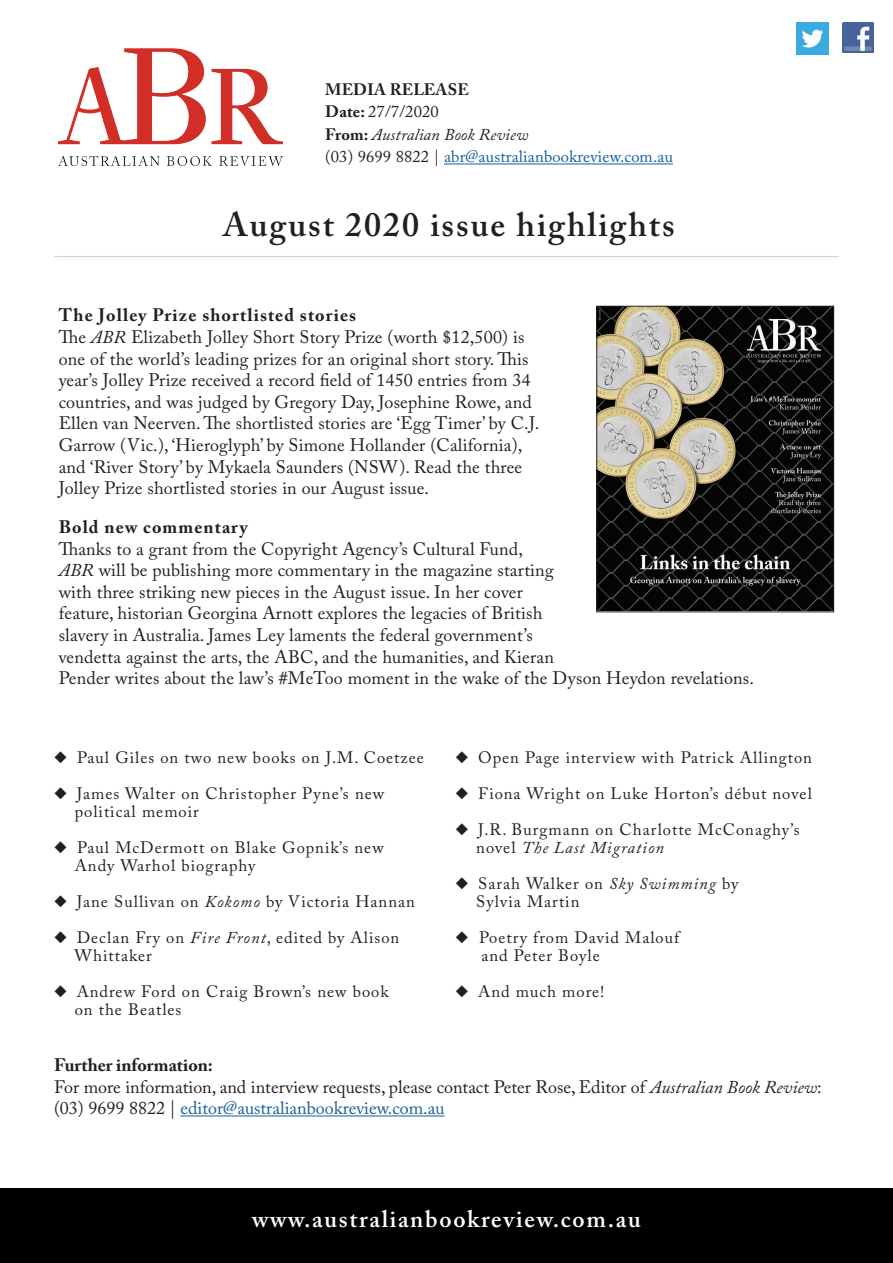
<style>
.page{position:relative;width:893px;height:1263px;background:#fff}
.page>*{position:absolute;margin:0;border:0;box-sizing:border-box;transform-origin:0 0}
.t1{font:600 33.9px "Adobe Caslon Pro";letter-spacing:.06em;color:#231f20}
.t2{font:600 24px "Adobe Caslon Pro";letter-spacing:.07em;color:#fff}
.t3{font:18px/21.6px "Adobe Caslon Pro";letter-spacing:.01em;color:#231f20}
.t4{font:700 18px "Adobe Caslon Pro";letter-spacing:.06em;color:#231f20}
.t5{font:16.5px/18px "Adobe Caslon Pro";letter-spacing:.06em;color:#231f20}
.t6{font:16.5px/22.5px "Adobe Caslon Pro";letter-spacing:.01em;color:#175d9e}
.s1{font-weight:700;color:#231f20}
.s2{color:#231f20}
.s3{font-style:italic;color:#231f20}
.s4{font-weight:700}
.s5{font-style:italic}
.s6{color:#175d9e}
</style>
<div class="page">
<div style="left:0;top:1188px;width:893px;height:75px;background:#000"></div>
<img style="left:59px;top:48px;width:224px;height:119px">
<hr style="left:444px;top:164px;width:229px;height:1px;background:#175d9e">
<img style="left:843px;top:22px;width:30px;height:31px">
<img style="left:797px;top:22px;width:31px;height:32px">
<hr style="left:54px;top:256px;width:785px;height:1px;background:#231f20">
<hr style="left:180px;top:1115px;width:265px;height:1px;background:#175d9e">
<img style="left:598px;top:308px;width:234px;height:302px">
<div style="left:596px;top:306px;width:238px;height:306px;border:1px solid #231f20"></div>
<p class="t6" style="left:325px;top:78px;width:349px"><span class="s1">MEDIA RELEASE<br>Date:</span> <span class="s2">27/7/2020<br></span><span class="s1">From:</span> <span class="s3">Australian Book Review<br></span><span class="s2">(03) 9699 8822 |</span> abr@australianbookreview.com.au</p>
<h1 class="t1" style="left:223px;top:205px;width:453px">August 2020 issue highlights</h1>
<p class="t3" style="left:59px;top:304px;width:482px"><span class="s4">The Jolley Prize shortlisted stories<br></span>The <span class="s5">ABR</span> Elizabeth Jolley Short Story Prize (worth $12,500) is one of the world’s leading prizes for an original short story. This year’s Jolley Prize received a record field of 1450 entries from 34 countries, and was judged by Gregory Day, Josephine Rowe, and Ellen van Neerven. The shortlisted stories are ‘Egg Timer’ by C.J.<br>Garrow (Vic.), ‘Hieroglyph’ by Simone Hollander (California), and ‘River Story’ by Mykaela Saunders (NSW). Read the three Jolley Prize shortlisted stories in our August issue.</p>
<p class="t4" style="left:59px;top:516px;width:191px">Bold new commentary</p>
<p class="t3" style="left:59px;top:537px;width:697px">Thanks to a grant from the Copyright Agency’s Cultural Fund,<br><span class="s5">ABR</span> will be publishing more commentary in the magazine starting<br>with three striking new pieces in the August issue. In her cover<br>feature, historian Georgina Arnott explores the legacies of British<br>slavery in Australia. James Ley laments the federal government’s<br>vendetta against the arts, the ABC, and the humanities, and Kieran<br>Pender writes about the law’s #MeToo moment in the wake of the Dyson Heydon revelations.</p>
<p class="t5" style="left:54px;top:748px;width:371px">◆ Paul Giles on two new books on J.M. Coetzee</p>
<p class="t5" style="left:75px;top:784px;width:311px;text-indent:-21px">◆ James Walter on Christopher Pyne’s new political memoir</p>
<p class="t5" style="left:75px;top:838px;width:310px;text-indent:-21px">◆ Paul McDermott on Blake Gopnik’s new<br>Andy Warhol biography</p>
<p class="t5" style="left:54px;top:892px;width:362px">◆ Jane Sullivan on <span class="s5">Kokomo</span> by Victoria Hannan</p>
<p class="t5" style="left:74px;top:928px;width:326px;text-indent:-20px">◆ Declan Fry on <span class="s5">Fire Front</span>, edited by Alison<br>Whittaker</p>
<p class="t5" style="left:75px;top:982px;width:315px;text-indent:-21px">◆ Andrew Ford on Craig Brown’s new book on the Beatles</p>
<p class="t5" style="left:455px;top:748px;width:358px">◆ Open Page interview with Patrick Allington</p>
<p class="t5" style="left:455px;top:784px;width:358px">◆ Fiona Wright on Luke Horton’s début novel</p>
<p class="t5" style="left:476px;top:820px;width:325px;text-indent:-21px">◆ J.R. Burgmann on Charlotte McConaghy’s novel <span class="s5">The Last Migration</span></p>
<p class="t5" style="left:476px;top:874px;width:264px;text-indent:-21px">◆ Sarah Walker on <span class="s5">Sky Swimming</span> by<br>Sylvia Martin</p>
<p class="t5" style="left:481px;top:928px;width:199px;text-indent:-26px">◆ Poetry from David Malouf and Peter Boyle</p>
<p class="t5" style="left:455px;top:982px;width:150px">◆ And much more!</p>
<p class="t3" style="left:54px;top:1054px;width:769px"><span class="s4">Further information:<br></span>For more information, and interview requests, please contact Peter Rose, Editor of <span class="s5">Australian Book Review</span>: (03) 9699 8822 | <span class="s6">editor@australianbookreview.com.au</span></p>
<h2 class="t2" style="left:252px;top:1204px;width:390px">www.australianbookreview.com.au</h2>
</div>
